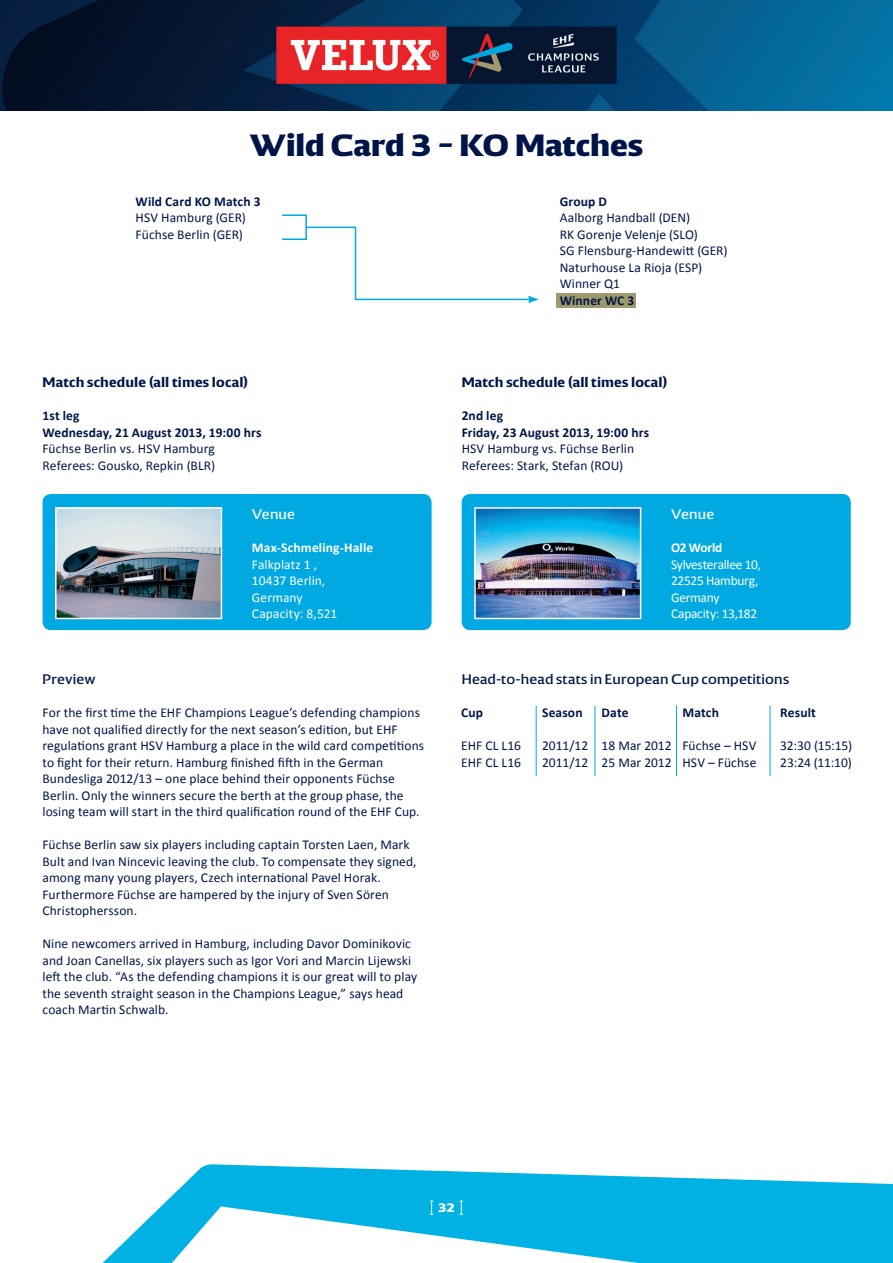
<style>
.page{position:relative;width:893px;height:1263px;background:#fff}
.page>*{position:absolute;margin:0;border:0;box-sizing:border-box;transform-origin:0 0}
.t1{font:800 30px "EHF";color:#001547}
.t2{font:13.5px/16.5px "Calibri";letter-spacing:.005em;color:#001547}
.t3{font:700 13.5px/16.5px "Calibri";letter-spacing:.01em;color:#001547}
.t4{font:700 13.5px "EHF";letter-spacing:.01em;color:#001547}
.t5{font:13.5px/16.5px "Calibri";letter-spacing:-.015em;color:#fff}
.t6{font:13.5px "EHF";letter-spacing:.015em;color:#001547}
.t7{font:13.5px/16.5px "Calibri";letter-spacing:.005em;color:#fff}
.t8{font:700 13.5px "Calibri";letter-spacing:.01em;color:#fff}
.t9{font:13.5px "EHF";letter-spacing:.01em;color:#fff}
.t10{font:800 12px "EHF";color:#fff}
</style>
<div class="page">
<svg style="left:102px;top:1164px;width:791px;height:99px;fill:#00b2e4"></svg>
<svg style="left:430px;top:1201px;width:3px;height:14px"></svg>
<svg style="left:460px;top:1201px;width:3px;height:14px"></svg>
<img style="left:0;top:0;width:893px;height:111px">
<div style="left:556px;top:293px;width:80px;height:15px;background:#9f9a6c"></div>
<svg style="left:307px;top:226px;width:232px;height:77px"></svg>
<div style="left:281px;top:214px;width:26px;height:26px;border:2px solid #00a9e1"></div>
<div style="left:43px;top:494px;width:389px;height:136px;background:#00a9e1;border-radius:9px"></div>
<div style="left:462px;top:494px;width:389px;height:136px;background:#00a9e1;border-radius:9px"></div>
<img style="left:58px;top:510px;width:161px;height:106px">
<div style="left:55px;top:507px;width:167px;height:112px;border:2px solid #fff"></div>
<img style="left:477px;top:510px;width:161px;height:106px">
<div style="left:474px;top:507px;width:167px;height:112px;border:2px solid #fff"></div>
<hr style="left:536px;top:706px;width:1px;height:70px;background:#00a9e1">
<hr style="left:595px;top:706px;width:1px;height:70px;background:#00a9e1">
<hr style="left:676px;top:706px;width:1px;height:70px;background:#00a9e1">
<hr style="left:770px;top:706px;width:1px;height:70px;background:#00a9e1">
<h1 class="t1" style="left:250px;top:128px;width:395px">Wild Card 3 – KO Matches</h1>
<p class="t3" style="left:136px;top:192px;width:126px">Wild Card KO Match 3</p>
<p class="t2" style="left:136px;top:209px;width:112px">HSV Hamburg (GER)<br>Füchse Berlin (GER)</p>
<p class="t4" style="left:43px;top:374px;width:207px">Match schedule (all times local)</p>
<p class="t3" style="left:43px;top:407px;width:220px">1st leg<br>Wednesday, 21 August 2013, 19:00 hrs</p>
<p class="t2" style="left:43px;top:440px;width:174px">Füchse Berlin vs. HSV Hamburg<br>Referees: Gousko, Repkin (BLR)</p>
<p class="t9" style="left:252px;top:507px;width:45px">Venue</p>
<p class="t8" style="left:252px;top:539px;width:123px">Max-Schmeling-Halle</p>
<p class="t7" style="left:252px;top:555px;width:87px">Falkplatz 1 ,<br>10437 Berlin,<br>Germany<br>Capacity: 8,521</p>
<p class="t6" style="left:43px;top:672px;width:55px">Preview</p>
<p class="t2" style="left:43px;top:704px;width:383px">For the first time the EHF Champions League’s defending champions have not qualified directly for the next season’s edition, but EHF regulations grant HSV Hamburg a place in the wild card competitions to fight for their return. Hamburg finished fifth in the German Bundesliga 2012/13 – one place behind their opponents Füchse Berlin. Only the winners secure the berth at the group phase, the losing team will start in the third qualification round of the EHF Cup.</p>
<p class="t2" style="left:43px;top:836px;width:375px">Füchse Berlin saw six players including captain Torsten Laen, Mark Bult and Ivan Nincevic leaving the club. To compensate they signed, among many young players, Czech international Pavel Horak.<br>Furthermore Füchse are hampered by the injury of Sven Sören Christophersson.</p>
<p class="t2" style="left:43px;top:935px;width:376px">Nine newcomers arrived in Hamburg, including Davor Dominikovic and Joan Canellas, six players such as Igor Vori and Marcin Lijewski left the club. “As the defending champions it is our great will to play the seventh straight season in the Champions League,” says head coach Martin Schwalb.</p>
<p class="t3" style="left:560px;top:192px;width:49px">Group D</p>
<p class="t2" style="left:560px;top:209px;width:169px">Aalborg Handball (DEN)<br>RK Gorenje Velenje (SLO)<br>SG Flensburg-Handewitt (GER)<br>Naturhouse La Rioja (ESP)<br>Winner Q1</p>
<p class="t3" style="left:560px;top:291px;width:76px">Winner WC 3</p>
<p class="t4" style="left:462px;top:374px;width:207px">Match schedule (all times local)</p>
<p class="t3" style="left:462px;top:407px;width:189px">2nd leg<br>Friday, 23 August 2013, 19:00 hrs</p>
<p class="t2" style="left:462px;top:440px;width:174px">HSV Hamburg vs. Füchse Berlin<br>Referees: Stark, Stefan (ROU)</p>
<p class="t9" style="left:671px;top:507px;width:45px">Venue</p>
<p class="t8" style="left:671px;top:539px;width:53px">O2 World</p>
<p class="t5" style="left:671px;top:555px;width:91px">Sylvesterallee 10,<br>22525 Hamburg,<br>Germany<br>Capacity: 13,182</p>
<p class="t6" style="left:462px;top:672px;width:329px">Head-to-head stats in European Cup competitions</p>
<p class="t3" style="left:461px;top:704px;width:23px">Cup</p>
<p class="t3" style="left:542px;top:704px;width:42px">Season</p>
<p class="t3" style="left:602px;top:704px;width:28px">Date</p>
<p class="t3" style="left:682px;top:704px;width:38px">Match</p>
<p class="t3" style="left:780px;top:704px;width:37px">Result</p>
<p class="t2" style="left:461px;top:737px;width:61px">EHF CL L16</p>
<p class="t2" style="left:542px;top:737px;width:216px">2011/12 18 Mar 2012 Füchse – HSV</p>
<p class="t2" style="left:780px;top:737px;width:73px">32:30 (15:15)</p>
<p class="t2" style="left:461px;top:753px;width:61px">EHF CL L16</p>
<p class="t2" style="left:542px;top:753px;width:216px">2011/12 25 Mar 2012 HSV – Füchse</p>
<p class="t2" style="left:780px;top:753px;width:73px">23:24 (11:10)</p>
<p class="t10" style="left:438px;top:1201px;width:18px">32</p>
</div>
